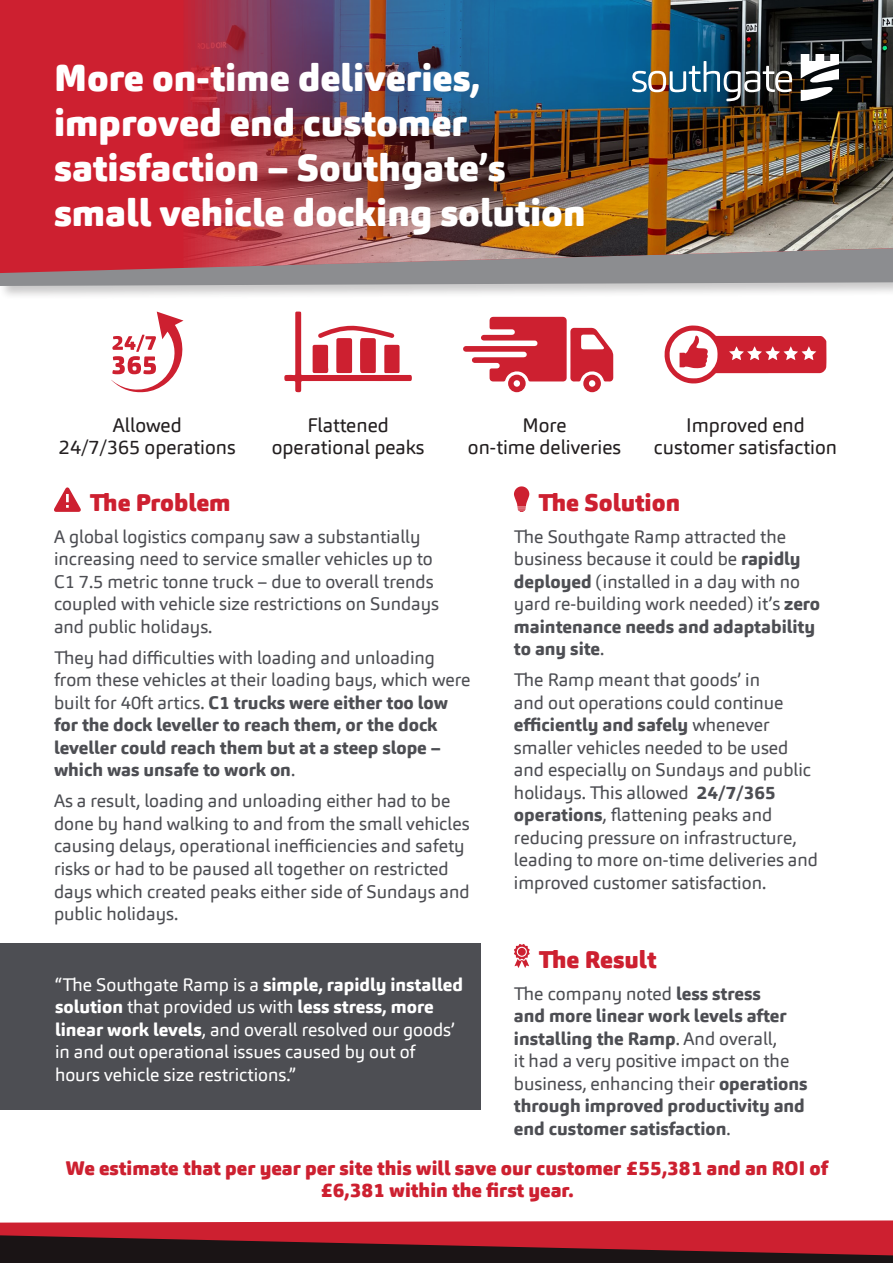
<style>
.page{position:relative;width:893px;height:1263px;background:#fff}
.page>*{position:absolute;margin:0;border:0;box-sizing:border-box;transform-origin:0 0}
.t1{font:900 37.5px/45px "Carnas W03";color:#fff}
.Paragraph_titles{font:900 24px "Carnas W03";color:#cd2030}
.Large_body{font:19.5px/22.5px "Carnas W03";color:#231f20;text-align:center}
.Large_body-2{font:900 19.5px/22.5px "Carnas W03";color:#cd2030;text-align:center}
.Body{font:18px/22.5px "Carnas W03";color:#4d4e53}
.Body-2{font:800 18px/22.5px "Carnas W03";color:#4d4e53}
.White_body{font:18px/22.5px "Carnas W03";color:#fff}
.s1{font-weight:400}
.s2{font-weight:800}
</style>
<div class="page">
<svg style="left:0;top:1220px;width:893px;height:43px;background:#85232c"></svg>
<div style="left:0;top:228px;width:893px;height:72px;background:#231f20;opacity:.25"></div>
<svg style="left:0;top:273px;width:893px;height:13px;background:#959598"></svg>
<div style="left:0;top:0;width:183px;height:273px;background:#cd2030"></div>
<img style="left:183px;top:0;width:710px;height:273px">
<svg style="left:801px;top:54px;width:38px;height:47px"></svg>
<img style="left:632px;top:61px;width:160px;height:40px">
<div style="left:0;top:944px;width:480px;height:166px;background:#4d4e53"></div>
<svg style="left:111px;top:312px;width:73px;height:81px"></svg>
<svg style="left:284px;top:311px;width:128px;height:81px"></svg>
<svg style="left:463px;top:317px;width:150px;height:75px"></svg>
<svg style="left:664px;top:325px;width:162px;height:59px"></svg>
<svg style="left:54px;top:487px;width:27px;height:25px"></svg>
<svg style="left:514px;top:486px;width:15px;height:26px"></svg>
<svg style="left:514px;top:944px;width:16px;height:24px"></svg>
<div style="left:518px;top:948px;width:8px;height:8px;background:#cd2030;border-radius:50%"></div>
<p class="t1" style="left:54px;top:56px;width:533px">More on-time deliveries, improved end customer satisfaction – Southgate’s small vehicle docking solution</p>
<p class="Large_body" style="left:59px;top:414px;width:178px">Allowed<br>24/7/365 operations</p>
<p class="Large_body" style="left:468px;top:414px;width:155px">More<br>on-time deliveries</p>
<p class="Large_body" style="left:654px;top:414px;width:185px">Improved end customer satisfaction</p>
<p class="Large_body" style="left:272px;top:414px;width:154px">Flattened operational peaks</p>
<p class="Paragraph_titles" style="left:89px;top:487px;width:143px">The Problem</p>
<p class="Paragraph_titles" style="left:538px;top:487px;width:144px">The Solution</p>
<p class="Body" style="left:54px;top:525px;width:387px">A global logistics company saw a substantially increasing need to service smaller vehicles up to C1 7.5 metric tonne truck – due to overall trends coupled with vehicle size restrictions on Sundays and public holidays.</p>
<p class="Body-2" style="left:54px;top:646px;width:418px"><span class="s1">They had difficulties with loading and unloading from these vehicles at their loading bays, which were built for 40ft artics.</span> C1 trucks were either too low for the dock leveller to reach them, or the dock leveller could reach them but at a steep slope – which was unsafe to work on<span class="s1">.</span></p>
<p class="Body" style="left:54px;top:790px;width:417px">As a result, loading and unloading either had to be done by hand walking to and from the small vehicles causing delays, operational inefficiencies and safety risks or had to be paused all together on restricted days which created peaks either side of Sundays and public holidays.</p>
<p class="White_body" style="left:55px;top:973px;width:409px">“The Southgate Ramp is a <span class="s2">simple, rapidly installed solution</span> that provided us with <span class="s2">less stress, more linear work levels</span>, and overall resolved our goods’ in and out operational issues caused by out of hours vehicle size restrictions.”</p>
<p class="Body" style="left:514px;top:525px;width:308px">The Southgate Ramp attracted the business because it could be <span class="s2">rapidly deployed</span> (installed in a day with no yard re-building work needed) it’s <span class="s2">zero maintenance needs and adaptability to any site</span>.</p>
<p class="Body" style="left:514px;top:669px;width:306px">The Ramp meant that goods’ in<br>and out operations could continue <span class="s2">efficiently and safely</span> whenever smaller vehicles needed to be used and especially on Sundays and public holidays. This allowed <span class="s2">24/7/365 operations</span>, flattening peaks and reducing pressure on infrastructure, leading to more on-time deliveries and improved customer satisfaction.</p>
<p class="Paragraph_titles" style="left:538px;top:944px;width:120px">The Result</p>
<p class="Body-2" style="left:514px;top:982px;width:295px"><span class="s1">The company noted</span> less stress<br>and more linear work levels after installing the Ramp<span class="s1">. And overall,<br>it had a very positive impact on the business, enhancing their</span> operations through improved productivity and end customer satisfaction<span class="s1">.</span></p>
<p class="Large_body-2" style="left:66px;top:1156px;width:764px">We estimate that per year per site this will save our customer £55,381 and an ROI of £6,381 within the first year.</p>
</div>
